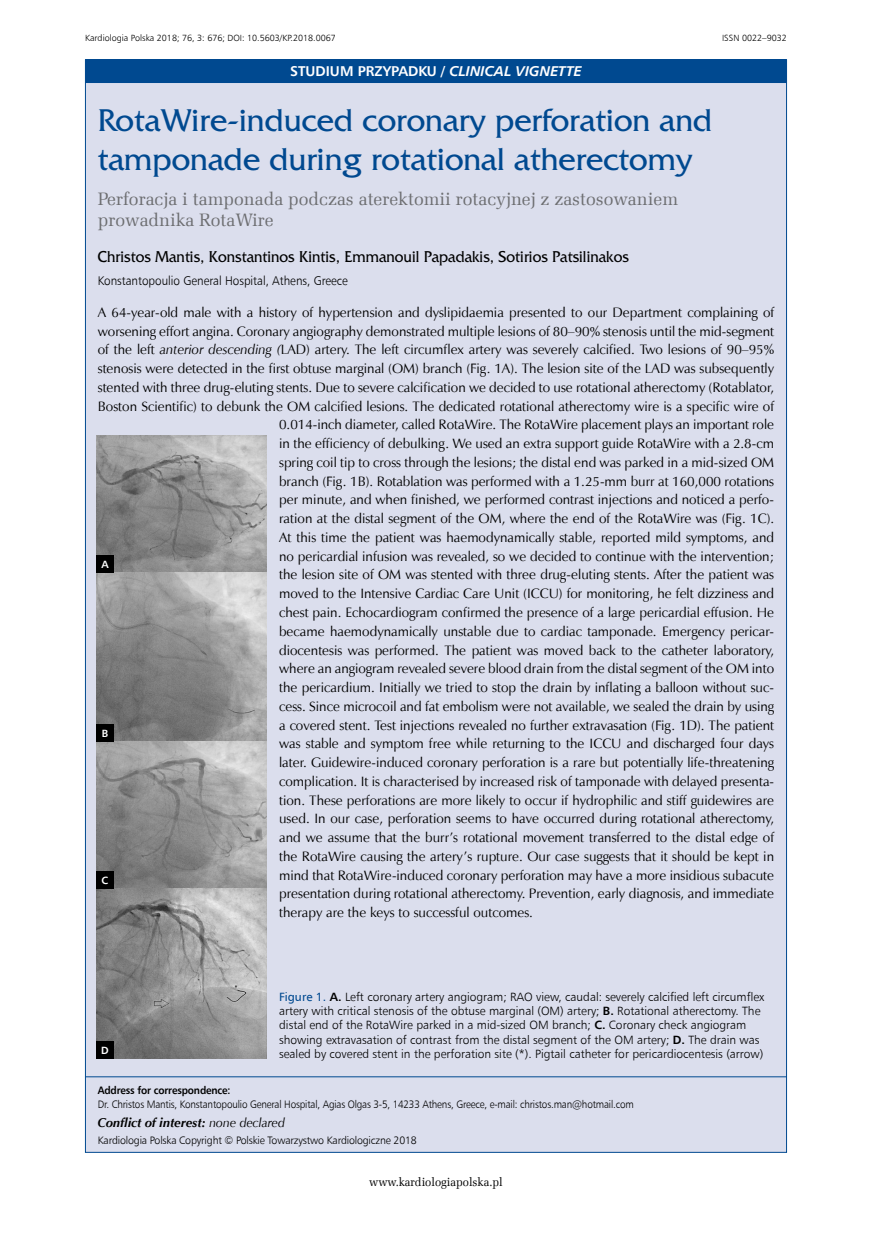
<style>
.page{position:relative;width:872px;height:1234px;background:#fff}
.page>*{position:absolute;margin:0;border:0;box-sizing:border-box;transform-origin:0 0}
._01_Tytul_pierwszy{font:33px/39px "France";color:#004990}
._02_Tytul_drugi{font:18px/21.6px "Zapf Ellipt EU";color:#6d6e71}
._03_Autor{font:16.5px "France";color:#000;scale:.94 1}
.t1{font:700 14.25px "Humnst 777 EU";color:#fff}
._09_Tekst_pierwszy_A{font:13.65px "Zapf Humnst EU";color:#000}
._18_Konflikt{font:italic 700 12.75px "Zapf Humnst EU";color:#000}
._04_Praca{font:12.6px "Humnst 777 Lt EU";color:#000;scale:.93 1}
._26_Rycina_podpis{font:12px/14.4px "Humnst 777 Lt EU";color:#000}
.t2{font:12px "Zapf Ellipt EU";color:#000;scale:.95 1}
._05_Adres_do_korespo{font:10.8px/14.2px "Humnst 777 Lt EU";letter-spacing:-.015em;color:#000;scale:.92 1}
._05_Adres_do_korespo-2{font:10.8px "Humnst 777 Lt EU";letter-spacing:-.015em;color:#000}
.literki__A_B{font:700 10.5px "Humnst 777 EU";color:#fff}
._30_Pagina_nad_paski{font:9px "Humnst 777 Lt EU";color:#000}
.s1{font-style:italic}
.s2{font-family:"Humnst 777 EU";color:#004990}
.s3{font-family:"Humnst 777 EU";font-weight:700}
.s4{font-weight:400}
</style>
<div class="page">
<div style="left:85px;top:60px;width:702px;height:1092px;background:#dbdeed;border:1px solid #004990"></div>
<div style="left:85px;top:59px;width:702px;height:24px;background:#004990"></div>
<hr style="left:85px;top:1076px;width:702px;height:1px;background:#004990">
<img style="left:96px;top:435px;width:170px;height:623px">
<div style="left:96px;top:555px;width:17px;height:17px;background:#000"></div>
<div style="left:96px;top:724px;width:17px;height:17px;background:#000"></div>
<div style="left:96px;top:871px;width:17px;height:17px;background:#000"></div>
<div style="left:96px;top:1041px;width:17px;height:17px;background:#000"></div>
<p class="_30_Pagina_nad_paski" style="left:85px;top:33px;width:252px">Kardiologia Polska 2018; 76, 3: 676; DOI: 10.5603/KP.2018.0067</p>
<p class="_30_Pagina_nad_paski" style="left:722px;top:33px;width:66px">ISSN 0022–9032</p>
<p class="t1" style="left:290px;top:62px;width:293px">STUDIUM PRZYPADKU / <span class="s1">CLINICAL VIGNETTE</span></p>
<p class="_01_Tytul_pierwszy" style="left:98px;top:101px;width:616px">RotaWire-induced coronary perforation and tamponade during rotational atherectomy</p>
<p class="_02_Tytul_drugi" style="left:98px;top:188px;width:582px">Perforacja i tamponada podczas aterektomii rotacyjnej z zastosowaniem prowadnika RotaWire</p>
<p class="_03_Autor" style="left:98px;top:247px;width:566px">Christos Mantis, Konstantinos Kintis, Emmanouil Papadakis, Sotirios Patsilinakos</p>
<p class="_04_Praca" style="left:98px;top:273px;width:270px">Konstantopoulio General Hospital, Athens, Greece</p>
<p class="_09_Tekst_pierwszy_A" style="left:98px;top:303px;width:678px">A 64-year-old male with a history of hypertension and dyslipidaemia presented to our Department complaining of</p>
<p class="_09_Tekst_pierwszy_A" style="left:98px;top:322px;width:678px">worsening effort angina. Coronary angiography demonstrated multiple lesions of 80–90% stenosis until the mid-segment</p>
<p class="_09_Tekst_pierwszy_A" style="left:98px;top:341px;width:678px">of the left <span class="s1">anterior descending (</span>LAD) artery. The left circumflex artery was severely calcified. Two lesions of 90–95%</p>
<p class="_09_Tekst_pierwszy_A" style="left:98px;top:360px;width:678px">stenosis were detected in the first obtuse marginal (OM) branch (Fig. 1A). The lesion site of the LAD was subsequently</p>
<p class="_09_Tekst_pierwszy_A" style="left:98px;top:378px;width:678px">stented with three drug-eluting stents. Due to severe calcification we decided to use rotational atherectomy (Rotablator,</p>
<p class="_09_Tekst_pierwszy_A" style="left:98px;top:397px;width:678px">Boston Scientific) to debunk the OM calcified lesions. The dedicated rotational atherectomy wire is a specific wire of</p>
<p class="_09_Tekst_pierwszy_A" style="left:279px;top:416px;width:496px">0.014-inch diameter, called RotaWire. The RotaWire placement plays an important role</p>
<p class="_09_Tekst_pierwszy_A" style="left:279px;top:435px;width:496px">in the efficiency of debulking. We used an extra support guide RotaWire with a 2.8-cm</p>
<p class="_09_Tekst_pierwszy_A" style="left:279px;top:453px;width:496px">spring coil tip to cross through the lesions; the distal end was parked in a mid-sized OM</p>
<p class="_09_Tekst_pierwszy_A" style="left:279px;top:472px;width:496px">branch (Fig. 1B). Rotablation was performed with a 1.25-mm burr at 160,000 rotations</p>
<p class="_09_Tekst_pierwszy_A" style="left:279px;top:491px;width:496px">per minute, and when finished, we performed contrast injections and noticed a perfo-</p>
<p class="_09_Tekst_pierwszy_A" style="left:279px;top:510px;width:496px">ration at the distal segment of the OM, where the end of the RotaWire was (Fig. 1C).</p>
<p class="_09_Tekst_pierwszy_A" style="left:279px;top:528px;width:496px">At this time the patient was haemodynamically stable, reported mild symptoms, and</p>
<p class="_09_Tekst_pierwszy_A" style="left:279px;top:547px;width:496px">no pericardial infusion was revealed, so we decided to continue with the intervention;</p>
<p class="_09_Tekst_pierwszy_A" style="left:279px;top:566px;width:496px">the lesion site of OM was stented with three drug-eluting stents. After the patient was</p>
<p class="_09_Tekst_pierwszy_A" style="left:279px;top:585px;width:496px">moved to the Intensive Cardiac Care Unit (ICCU) for monitoring, he felt dizziness and</p>
<p class="_09_Tekst_pierwszy_A" style="left:279px;top:603px;width:496px">chest pain. Echocardiogram confirmed the presence of a large pericardial effusion. He</p>
<p class="_09_Tekst_pierwszy_A" style="left:279px;top:622px;width:496px">became haemodynamically unstable due to cardiac tamponade. Emergency pericar-</p>
<p class="_09_Tekst_pierwszy_A" style="left:279px;top:641px;width:496px">diocentesis was performed. The patient was moved back to the catheter laboratory,</p>
<p class="_09_Tekst_pierwszy_A" style="left:279px;top:660px;width:496px">where an angiogram revealed severe blood drain from the distal segment of the OM into</p>
<p class="_09_Tekst_pierwszy_A" style="left:279px;top:678px;width:496px">the pericardium. Initially we tried to stop the drain by inflating a balloon without suc-</p>
<p class="_09_Tekst_pierwszy_A" style="left:279px;top:697px;width:496px">cess. Since microcoil and fat embolism were not available, we sealed the drain by using</p>
<p class="_09_Tekst_pierwszy_A" style="left:279px;top:716px;width:496px">a covered stent. Test injections revealed no further extravasation (Fig. 1D). The patient</p>
<p class="_09_Tekst_pierwszy_A" style="left:279px;top:735px;width:496px">was stable and symptom free while returning to the ICCU and discharged four days</p>
<p class="_09_Tekst_pierwszy_A" style="left:279px;top:753px;width:496px">later. Guidewire-induced coronary perforation is a rare but potentially life-threatening</p>
<p class="_09_Tekst_pierwszy_A" style="left:279px;top:772px;width:496px">complication. It is characterised by increased risk of tamponade with delayed presenta-</p>
<p class="_09_Tekst_pierwszy_A" style="left:279px;top:791px;width:496px">tion. These perforations are more likely to occur if hydrophilic and stiff guidewires are</p>
<p class="_09_Tekst_pierwszy_A" style="left:279px;top:810px;width:496px">used. In our case, perforation seems to have occurred during rotational atherectomy,</p>
<p class="_09_Tekst_pierwszy_A" style="left:279px;top:828px;width:496px">and we assume that the burr’s rotational movement transferred to the distal edge of</p>
<p class="_09_Tekst_pierwszy_A" style="left:279px;top:847px;width:496px">the RotaWire causing the artery’s rupture. Our case suggests that it should be kept in</p>
<p class="_09_Tekst_pierwszy_A" style="left:279px;top:866px;width:496px">mind that RotaWire-induced coronary perforation may have a more insidious subacute</p>
<p class="_09_Tekst_pierwszy_A" style="left:279px;top:885px;width:496px">presentation during rotational atherectomy. Prevention, early diagnosis, and immediate</p>
<p class="_09_Tekst_pierwszy_A" style="left:279px;top:903px;width:255px">therapy are the keys to successful outcomes.</p>
<p class="literki__A_B" style="left:101px;top:557px;width:9px">A</p>
<p class="literki__A_B" style="left:102px;top:726px;width:8px">B</p>
<p class="literki__A_B" style="left:102px;top:873px;width:8px">C</p>
<p class="literki__A_B" style="left:101px;top:1043px;width:9px">D</p>
<p class="_26_Rycina_podpis" style="left:279px;top:988px;width:486px"><span class="s2">Figure 1.</span> <span class="s3">A.</span> Left coronary artery angiogram; RAO view, caudal: severely calcified left circumflex artery with critical stenosis of the obtuse marginal (OM) artery; <span class="s3">B.</span> Rotational atherectomy. The distal end of the RotaWire parked in a mid-sized OM branch; <span class="s3">C.</span> Coronary check angiogram showing extravasation of contrast from the distal segment of the OM artery; <span class="s3">D.</span> The drain was sealed by covered stent in the perforation site (*). Pigtail catheter for pericardiocentesis (arrow)</p>
<p class="_05_Adres_do_korespo" style="left:98px;top:1082px;width:584px"><span class="s3">Address for correspondence:<br></span>Dr. Christos Mantis, Konstantopoulio General Hospital, Agias Olgas 3-5, 14233 Athens, Greece, e-mail: christos.man@hotmail.com</p>
<p class="_18_Konflikt" style="left:98px;top:1114px;width:189px">Conflict of interest: <span class="s4">none declared</span></p>
<p class="_05_Adres_do_korespo-2" style="left:98px;top:1132px;width:320px">Kardiologia Polska Copyright © Polskie Towarzystwo Kardiologiczne 2018</p>
<p class="t2" style="left:369px;top:1174px;width:142px">www.kardiologiapolska.pl</p>
</div>
